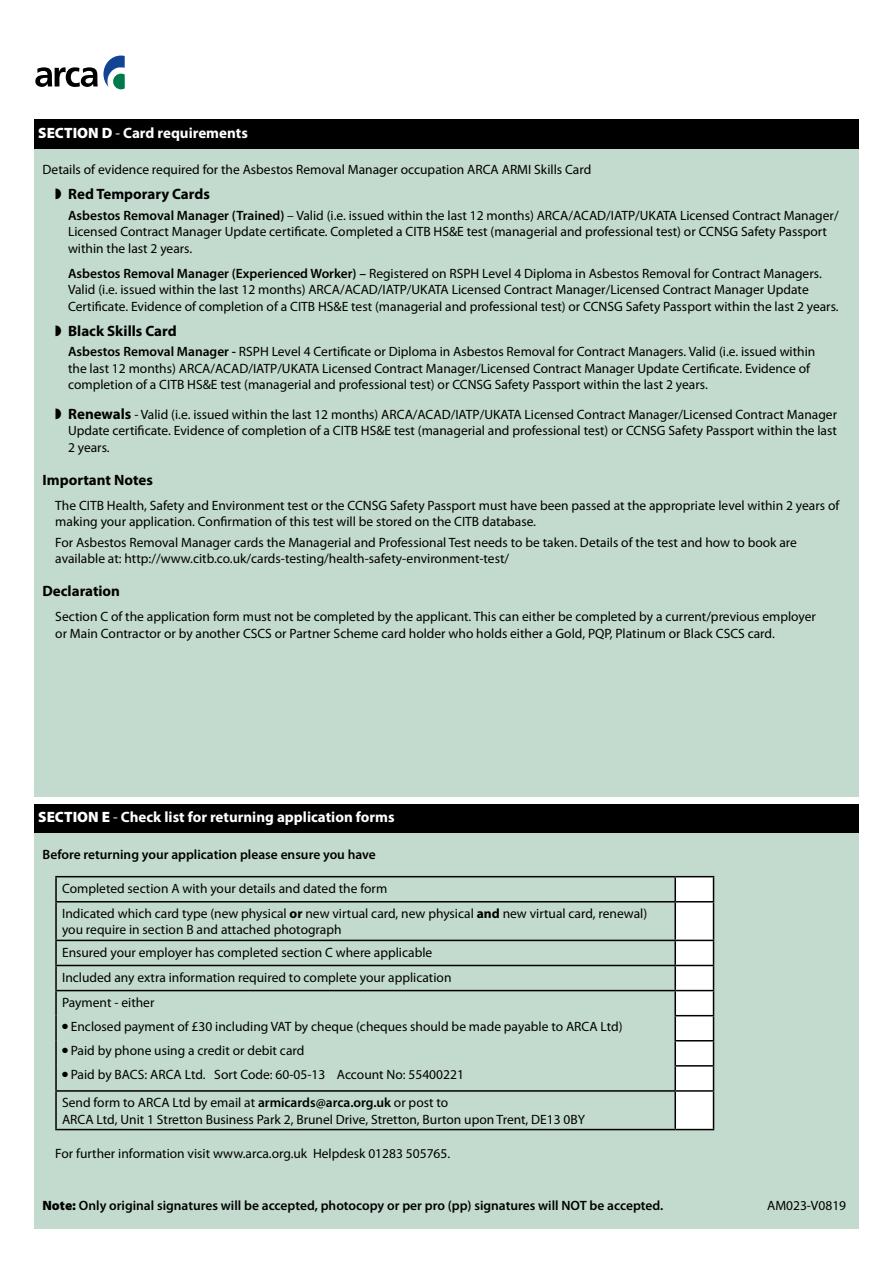
<style>
.page{position:relative;width:893px;height:1263px;background:#fff}
.page>*{position:absolute;margin:0;border:0;box-sizing:border-box;transform-origin:0 0}
.t1{font:700 15px "Myriad Pro";color:#fff}
.t2{font:700 15px "Myriad Pro";color:#000}
.t3{font:13.5px/16.5px "Myriad Pro";color:#000}
.t4{font:600 13.5px "Myriad Pro";color:#000}
.s1{font-weight:900}
.s2{font-weight:400}
.s3{font-weight:600}
.s4{font-weight:700;font-size:15px}
.s5{font-weight:700}
</style>
<div class="page">
<div style="left:34px;top:119px;width:825px;height:30px;background:#000"></div>
<div style="left:34px;top:149px;width:825px;height:647px;background:#c2dbce"></div>
<div style="left:34px;top:804px;width:825px;height:29px;background:#000"></div>
<div style="left:34px;top:833px;width:825px;height:396px;background:#c2dbce"></div>
<svg style="left:35px;top:56px;width:90px;height:33px"></svg>
<hr style="left:55px;top:876px;width:620px;height:1px;background:#000">
<hr style="left:55px;top:877px;width:2px;height:24px;background:#000">
<hr style="left:675px;top:876px;width:39px;height:1px;background:#000">
<hr style="left:674px;top:877px;width:2px;height:24px;background:#000">
<hr style="left:55px;top:901px;width:620px;height:1px;background:#000">
<hr style="left:55px;top:902px;width:2px;height:38px;background:#000">
<hr style="left:674px;top:902px;width:2px;height:38px;background:#000">
<hr style="left:55px;top:940px;width:620px;height:1px;background:#000">
<hr style="left:55px;top:941px;width:2px;height:24px;background:#000">
<hr style="left:674px;top:941px;width:2px;height:24px;background:#000">
<hr style="left:55px;top:965px;width:620px;height:1px;background:#000">
<hr style="left:55px;top:966px;width:2px;height:24px;background:#000">
<hr style="left:674px;top:966px;width:2px;height:24px;background:#000">
<hr style="left:55px;top:990px;width:620px;height:1px;background:#000">
<hr style="left:55px;top:991px;width:2px;height:25px;background:#000">
<hr style="left:674px;top:991px;width:2px;height:24px;background:#000">
<hr style="left:55px;top:1016px;width:2px;height:25px;background:#000">
<hr style="left:674px;top:1015px;width:40px;height:1px;background:#000">
<hr style="left:674px;top:1016px;width:2px;height:24px;background:#000">
<hr style="left:55px;top:1041px;width:2px;height:25px;background:#000">
<hr style="left:674px;top:1040px;width:40px;height:1px;background:#000">
<hr style="left:674px;top:1041px;width:2px;height:24px;background:#000">
<hr style="left:55px;top:1066px;width:2px;height:24px;background:#000">
<hr style="left:674px;top:1065px;width:40px;height:1px;background:#000">
<hr style="left:674px;top:1066px;width:2px;height:24px;background:#000">
<svg style="left:675px;top:877px;width:39px;height:252px;background:#e7e7e7"></svg>
<hr style="left:55px;top:1090px;width:620px;height:2px;background:#000">
<hr style="left:55px;top:1092px;width:2px;height:37px;background:#000">
<hr style="left:675px;top:1090px;width:39px;height:2px;background:#000">
<hr style="left:674px;top:1092px;width:2px;height:37px;background:#000">
<hr style="left:713px;top:1092px;width:1px;height:37px;background:#000">
<hr style="left:55px;top:1129px;width:620px;height:1px;background:#000">
<hr style="left:675px;top:1129px;width:39px;height:1px;background:#000">
<p class="t1" style="left:38px;top:123px;width:211px"><span class="s1">SECTION D</span> <span class="s2">-</span> Card requirements</p>
<p class="t3" style="left:43px;top:161px;width:550px">Details of evidence required for the Asbestos Removal Manager occupation ARCA ARMI Skills Card</p>
<p class="t2" style="left:68px;top:184px;width:143px">Red Temporary Cards</p>
<p class="t3" style="left:68px;top:207px;width:772px"><span class="s3">Asbestos Removal Manager (Trained)</span> – Valid (i.e. issued within the last 12 months) ARCA/ACAD/IATP/UKATA Licensed Contract Manager/<br>Licensed Contract Manager Update certificate. Completed a CITB HS&amp;E test (managerial and professional test) or CCNSG Safety Passport within the last 2 years.</p>
<p class="t3" style="left:68px;top:265px;width:772px"><span class="s3">Asbestos Removal Manager (Experienced Worker) –</span> Registered on RSPH Level 4 Diploma in Asbestos Removal for Contract Managers.<br>Valid (i.e. issued within the last 12 months) ARCA/ACAD/IATP/UKATA Licensed Contract Manager/Licensed Contract Manager Update<br>Certificate. Evidence of completion of a CITB HS&amp;E test (managerial and professional test) or CCNSG Safety Passport within the last 2 years.</p>
<p class="t2" style="left:68px;top:321px;width:110px">Black Skills Card</p>
<p class="t3" style="left:68px;top:343px;width:749px"><span class="s3">Asbestos Removal Manager -</span> RSPH Level 4 Certificate or Diploma in Asbestos Removal for Contract Managers. Valid (i.e. issued within the last 12 months) ARCA/ACAD/IATP/UKATA Licensed Contract Manager/Licensed Contract Manager Update Certificate. Evidence of completion of a CITB HS&amp;E test (managerial and professional test) or CCNSG Safety Passport within the last 2 years.</p>
<p class="t3" style="left:68px;top:406px;width:770px;text-align:justify"><span class="s4">Renewals</span> - Valid (i.e. issued within the last 12 months) ARCA/ACAD/IATP/UKATA Licensed Contract Manager/Licensed Contract Manager Update certificate. Evidence of completion of a CITB HS&amp;E test (managerial and professional test) or CCNSG Safety Passport within the last 2 years.</p>
<p class="t2" style="left:43px;top:470px;width:112px">Important Notes</p>
<p class="t3" style="left:55px;top:497px;width:786px">The CITB Health, Safety and Environment test or the CCNSG Safety Passport must have been passed at the appropriate level within 2 years of making your application. Confirmation of this test will be stored on the CITB database.</p>
<p class="t3" style="left:55px;top:534px;width:743px">For Asbestos Removal Manager cards the Managerial and Professional Test needs to be taken. Details of the test and how to book are available at: http://www.citb.co.uk/cards-testing/health-safety-environment-test/</p>
<p class="t2" style="left:43px;top:582px;width:79px">Declaration</p>
<p class="t3" style="left:55px;top:608px;width:762px">Section C of the application form must not be completed by the applicant. This can either be completed by a current/previous employer or Main Contractor or by another CSCS or Partner Scheme card holder who holds either a Gold, PQP, Platinum or Black CSCS card.</p>
<p class="t1" style="left:38px;top:807px;width:358px"><span class="s1">SECTION E</span> <span class="s2">-</span> Check list for returning application forms</p>
<p class="t4" style="left:43px;top:845px;width:335px">Before returning your application please ensure you have</p>
<p class="t3" style="left:62px;top:875px;width:587px;line-height:25px">Completed section A with your details and dated the form<br>Indicated which card type (new physical <span class="s5">or</span> new virtual card, new physical <span class="s5">and</span> new virtual card, renewal)</p>
<p class="t3" style="left:62px;top:918px;width:372px;line-height:22.2px">you require in section B and attached photograph<br>Ensured your employer has completed section C where applicable</p>
<p class="t3" style="left:62px;top:964px;width:391px;line-height:25px">Included any extra information required to complete your application<br>Payment - either</p>
<p class="t3" style="left:62px;top:1018px;width:562px">● Enclosed payment of £30 including VAT by cheque (cheques should be made payable to ARCA Ltd)</p>
<p class="t3" style="left:62px;top:1042px;width:244px">● Paid by phone using a credit or debit card</p>
<p class="t3" style="left:62px;top:1060px;width:403px;line-height:28.3px">● Paid by BACS: ARCA Ltd. Sort Code: 60-05-13 Account No: 55400221<br>Send form to ARCA Ltd by email at <span class="s3">armicards@arca.org.uk</span> or post to</p>
<p class="t3" style="left:62px;top:1110px;width:524px">ARCA Ltd, Unit 1 Stretton Business Park 2, Brunel Drive, Stretton, Burton upon Trent, DE13 0BY</p>
<p class="t3" style="left:55px;top:1145px;width:396px">For further information visit www.arca.org.uk Helpdesk 01283 505765.</p>
<p class="t4" style="left:43px;top:1197px;width:622px"><span class="s1">Note:</span> Only original signatures will be accepted, photocopy or per pro (pp) signatures will NOT be accepted.</p>
<p class="t3" style="left:767px;top:1197px;width:81px">AM023-V0819</p>
</div>
